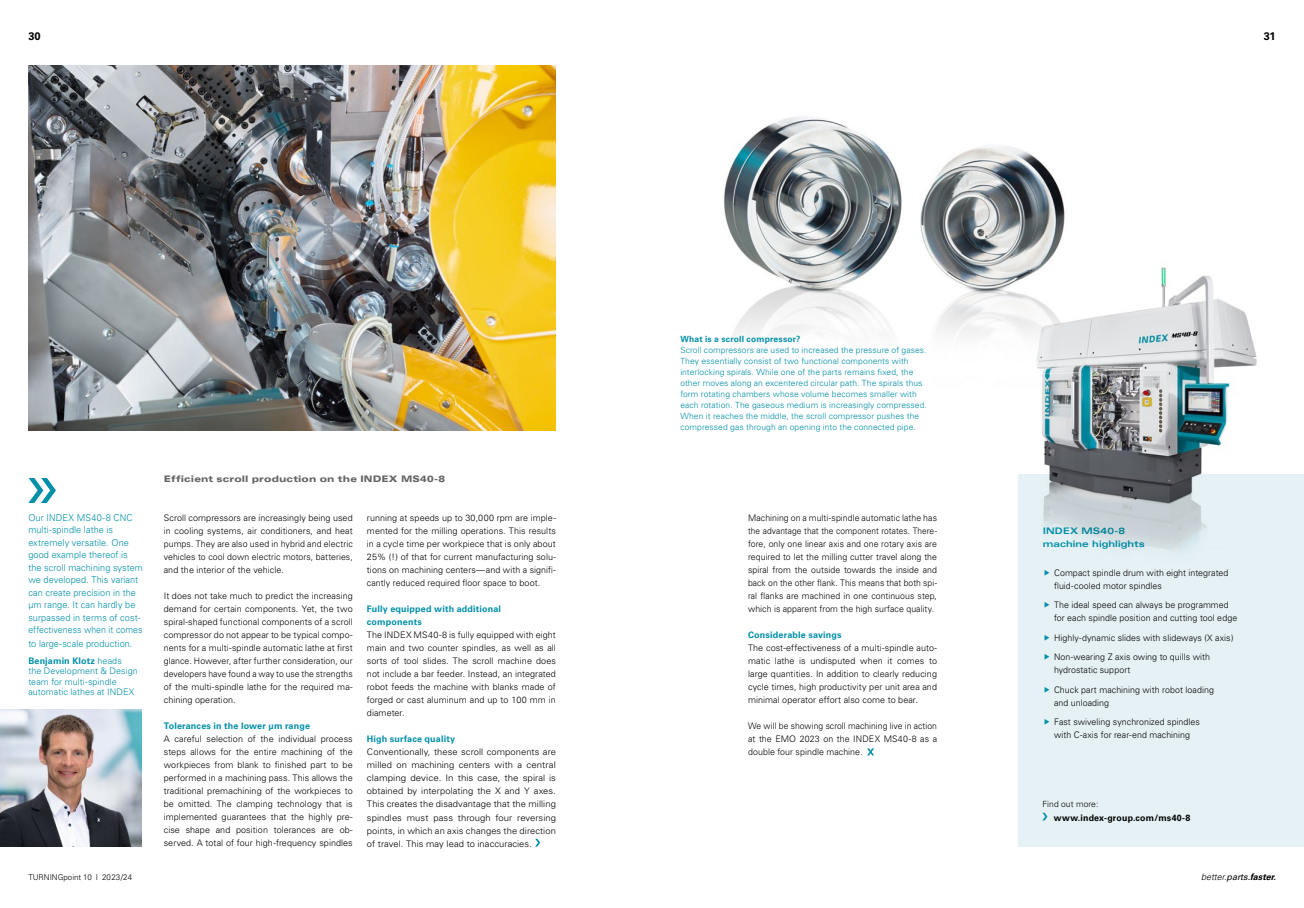
<style>
.page{position:relative;width:1304px;height:908px;background:#fff}
.page>*{position:absolute;margin:0;border:0;box-sizing:border-box;transform-origin:0 0}
.t1{font:700 11px "Univers";color:#000}
.t2{font:300 9.5px/12.5px "Univers";letter-spacing:.005em;color:#008fa8;scale:.96 1}
.t3{font:300 9px/13px "Univers";letter-spacing:.005em;color:#000;text-align:justify}
.t4{font:300 9px/13px "Univers";letter-spacing:.005em;color:#000;text-align:justify;scale:1.04 1}
.t5{font:700 9px/13px "Univers";letter-spacing:.015em;color:#008fa8}
.t6{font:300 9px/13px "Univers";letter-spacing:.005em;color:#000;text-align:justify;scale:.95 1}
.t7{font:300 9px/10.5px "Univers";letter-spacing:.005em;color:#008fa8}
.t8{font:900 expanded 9px "Univers";letter-spacing:.015em;color:#646363}
.t9{font:700 expanded 9px/13px "Univers";letter-spacing:.01em;color:#008fa8}
.t10{font:700 9px "Univers";letter-spacing:.02em;color:#000}
.t11{font:italic 300 9px "Univers";color:#000}
.t12{font:300 8.5px/11px "Univers";letter-spacing:.01em;color:#008fa8}
.t13{font:700 8.5px "Univers";letter-spacing:.025em;color:#008fa8}
.t14{font:300 8.5px "Univers";letter-spacing:.01em;color:#000}
.t15{font:300 8px "Univers";color:#000}
.s1{font-weight:700}
.s2{font-weight:400}
</style>
<div class="page">
<img style="left:724px;top:116px;width:341px;height:221px">
<img style="left:28px;top:66px;width:528px;height:364px">
<img style="left:0;top:709px;width:142px;height:137px">
<div style="left:1019px;top:473px;width:285px;height:373px;background:#e6f1f5"></div>
<svg style="left:1042px;top:812px;width:5px;height:8px"></svg>
<svg style="left:28px;top:478px;width:28px;height:25px"></svg>
<svg style="left:867px;top:748px;width:7px;height:7px"></svg>
<svg style="left:535px;top:838px;width:5px;height:8px"></svg>
<img style="left:998px;top:261px;width:273px;height:311px">
<svg style="left:1045px;top:569px;width:4px;height:3px"></svg>
<p class="t1" style="left:28px;top:29px;width:14px">30</p>
<p class="t1" style="left:1264px;top:29px;width:13px">31</p>
<p class="t2" style="left:28px;top:511px;width:121px">Our INDEX MS40-8 CNC multi-spindle lathe is extremely versatile. One good example thereof is the scroll machining system we developed. This variant can create precision in the µm range. It can hardly be surpassed in terms of cost&shy;effectiveness when it comes</p>
<p class="t2" style="left:28px;top:637px;width:110px">to large-scale production.</p>
<p class="t7" style="left:28px;top:655px;width:111px"><span class="s1">Benjamin Klotz</span> heads<br>the Development &amp; Design team for multi-spindle automatic lathes at INDEX</p>
<p class="t8" style="left:164px;top:473px;width:283px">Efficient scroll production on the INDEX MS40-8</p>
<p class="t3" style="left:164px;top:511px;width:190px">Scroll compressors are increasingly being used in cooling systems, air conditioners, and heat pumps. They are also used in hybrid and electric vehicles to cool down electric motors, batteries, and the interior of the vehicle.</p>
<p class="t3" style="left:164px;top:589px;width:191px">It does not take much to predict the increasing demand for certain components. Yet, the two spiral-shaped functional components of a scroll compressor do not appear to be typical compo&shy;nents for a multi-spindle automatic lathe at first glance. However, after further consideration, our developers have found a way to use the strengths of the multi-spindle lathe for the required ma&shy;chining operation.</p>
<p class="t5" style="left:164px;top:719px;width:148px">Tolerances in the lower µm range</p>
<p class="t3" style="left:164px;top:732px;width:190px">A careful selection of the individual process steps allows for the entire machining of the workpieces from blank to finished part to be performed in a machining pass. This allows the traditional premachining of the workpieces to be omitted. The clamping technology that is implemented guarantees that the highly pre&shy;cise shape and position tolerances are ob&shy;served. A total of four high-frequency spindles</p>
<p class="t3" style="left:367px;top:511px;width:190px">running at speeds up to 30,000 rpm are imple&shy;mented for the milling operations. This results in a cycle time per workpiece that is only about 25% (!) of that for current manufacturing solu&shy;tions on machining centers—and with a signifi&shy;cantly reduced required floor space to boot.</p>
<p class="t5" style="left:367px;top:602px;width:136px">Fully equipped with additional components</p>
<p class="t3" style="left:367px;top:628px;width:190px">The INDEX MS40-8 is fully equipped with eight main and two counter spindles, as well as all sorts of tool slides. The scroll machine does not include a bar feeder. Instead, an integrated robot feeds the machine with blanks made of forged or cast aluminum and up to 100 mm in diameter.</p>
<p class="t5" style="left:367px;top:732px;width:90px">High surface quality</p>
<p class="t4" style="left:367px;top:745px;width:183px">Conventionally, these scroll components are milled on machining centers with a central clamping device. In this case, the spiral is obtained by interpolating the X and Y axes.<br>This creates the disadvantage that the milling spindles must pass through four reversing points, in which an axis changes the direction of travel. This may lead to inaccuracies.</p>
<p class="t13" style="left:680px;top:334px;width:122px">What is a scroll compressor?</p>
<p class="t12" style="left:680px;top:344px;width:248px">Scroll compressors are used to increased the pressure of gases.<br>They essentially consist of two functional components with interlocking spirals. While one of the parts remains fixed, the other moves along an excentered circular path. The spirals thus form rotating chambers whose volume becomes smaller with each rotation. The gaseous medium is increasingly compressed.<br>When it reaches the middle, the scroll compressor pushes the compressed gas through an opening into the connected pipe.</p>
<p class="t3" style="left:748px;top:511px;width:190px">Machining on a multi-spindle automatic lathe has the advantage that the component rotates. There&shy;fore, only one linear axis and one rotary axis are required to let the milling cutter travel along the spiral from the outside towards the inside and back on the other flank. This means that both spi&shy;ral flanks are machined in one continuous step, which is apparent from the high surface quality.</p>
<p class="t5" style="left:748px;top:628px;width:95px">Considerable savings</p>
<p class="t3" style="left:748px;top:641px;width:191px">The cost-effectiveness of a multi-spindle auto&shy;matic lathe is undisputed when it comes to large quantities. In addition to clearly reducing cycle times, high productivity per unit area and minimal operator effort also come to bear.</p>
<p class="t6" style="left:748px;top:719px;width:200px">We will be showing scroll machining live in action at the EMO 2023 on the INDEX MS40-8 as a double four spindle machine.</p>
<p class="t9" style="left:1043px;top:524px;width:104px">INDEX MS40-8 machine highlights</p>
<p class="t3" style="left:1054px;top:566px;width:176px">Compact spindle drum with eight integrated fluid-cooled motor spindles</p>
<p class="t3" style="left:1054px;top:598px;width:185px">The ideal speed can always be programmed for each spindle position and cutting tool edge</p>
<p class="t3" style="left:1054px;top:627px;width:181px;line-height:19.5px">Highly-dynamic slides with slideways (X axis)<br>Non-wearing Z axis owing to quills with</p>
<p class="t3" style="left:1054px;top:660px;width:161px;line-height:19.5px">hydrostatic support<br>Chuck part machining with robot loading</p>
<p class="t3" style="left:1054px;top:692px;width:147px;line-height:19.5px">and unloading<br>Fast swiveling synchronized spindles</p>
<p class="t3" style="left:1054px;top:728px;width:138px">with C-axis for rear-end machining</p>
<p class="t14" style="left:1042px;top:799px;width:58px">Find out more:</p>
<p class="t10" style="left:1054px;top:811px;width:138px">www.index-group.com/ms40-8</p>
<p class="t15" style="left:28px;top:872px;width:105px">TURNINGpoint 10 I 2023/24</p>
<p class="t11" style="left:1201px;top:871px;width:76px">better.<span class="s2">parts.</span><span class="s1">faster.</span></p>
</div>
